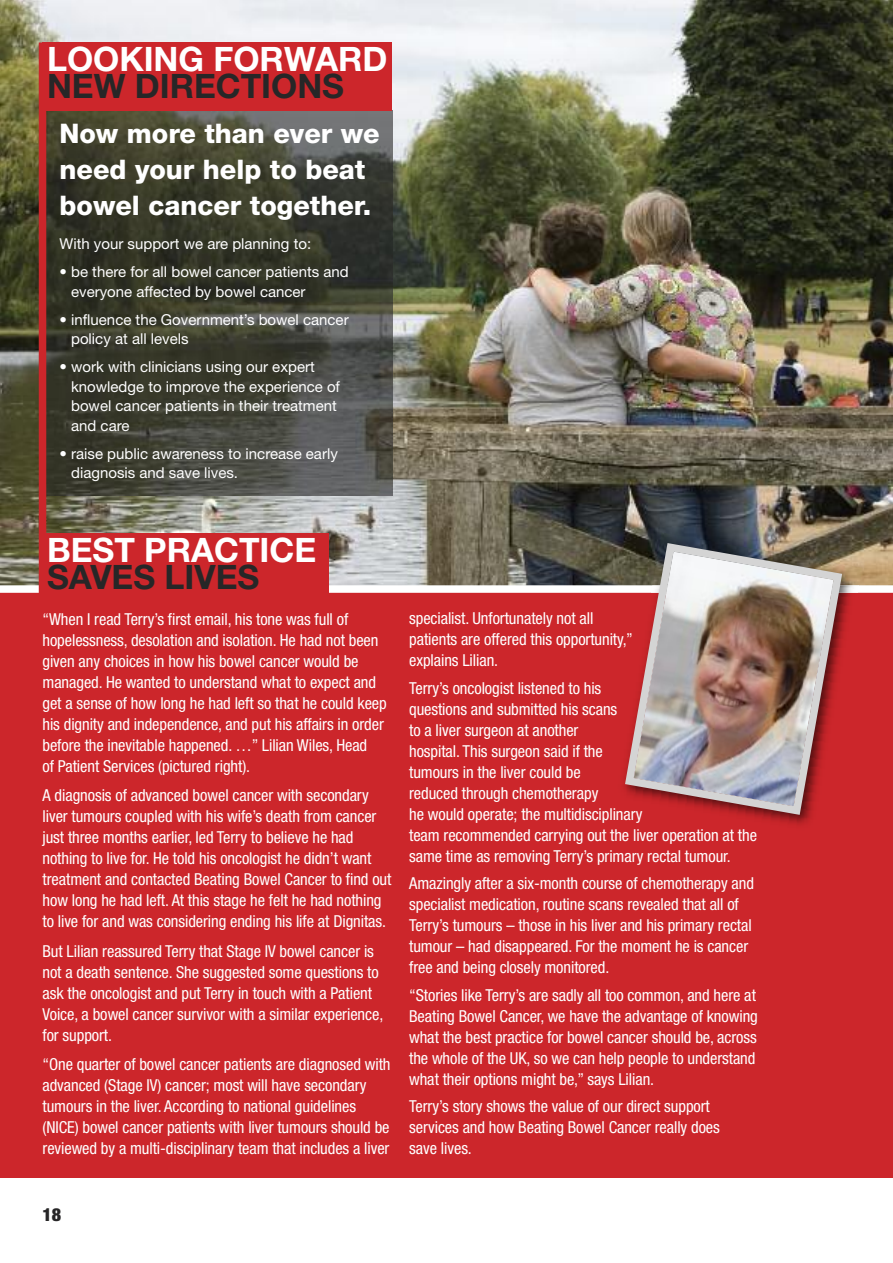
<style>
.page{position:relative;width:893px;height:1263px;background:#fff}
.page>*{position:absolute;margin:0;border:0;box-sizing:border-box;transform-origin:0 0}
.t1{font:700 33.75px "Helvetica Neue";color:#fff}
.t2{font:700 33.75px "Helvetica Neue";color:#272627}
.t3{font:800 27px/36px "Helvetica Neue";color:#fff}
.t4{font:900 condensed 18px "Helvetica Neue";color:#272627}
.t5{font:condensed 16.5px/21px "Helvetica Neue";letter-spacing:-.005em;color:#fff}
.t6{font:15px/19.5px "Helvetica Neue";color:#fff}
</style>
<div class="page">
<img style="left:0;top:0;width:893px;height:585px">
<img style="left:46px;top:111px;width:346px;height:384px">
<div style="left:0;top:587px;width:893px;height:591px;background:#cc262b"></div>
<div style="left:43px;top:43px;width:349px;height:68px;background:#cc262b"></div>
<div style="left:0;top:585px;width:893px;height:8px;background:#fff"></div>
<div style="left:43px;top:533px;width:286px;height:68px;background:#cc262b"></div>
<div style="left:39px;top:43px;width:7px;height:551px;background:#cc262b"></div>
<img style="left:652px;top:532px;width:210px;height:53px">
<img style="left:846px;top:585px;width:13px;height:8px">
<img style="left:621px;top:539px;width:225px;height:280px">
<h1 class="t1" style="left:47px;top:47px;width:342px">LOOKING FORWARD</h1>
<h1 class="t2" style="left:47px;top:74px;width:299px">NEW DIRECTIONS</h1>
<h2 class="t3" style="left:60px;top:117px;width:322px">Now more than ever we need your help to beat bowel cancer together.</h2>
<p class="t6" style="left:60px;top:234px;width:253px">With your support we are planning to:</p>
<p class="t6" style="left:71px;top:262px;width:279px;text-indent:-12px">• be there for all bowel cancer patients and everyone affected by bowel cancer</p>
<p class="t6" style="left:71px;top:310px;width:279px;text-indent:-12px">• influence the Government’s bowel cancer policy at all levels</p>
<p class="t6" style="left:71px;top:357px;width:270px;text-indent:-12px">• work with clinicians using our expert knowledge to improve the experience of bowel cancer patients in their treatment and care</p>
<p class="t6" style="left:71px;top:444px;width:268px;text-indent:-12px">• raise public awareness to increase early diagnosis and save lives.</p>
<h1 class="t1" style="left:47px;top:537px;width:271px">BEST PRACTICE</h1>
<h1 class="t2" style="left:47px;top:564px;width:214px">SAVES LIVES</h1>
<p class="t5" style="left:43px;top:610px;width:346px">“When I read Terry’s first email, his tone was full of hopelessness, desolation and isolation. He had not been given any choices in how his bowel cancer would be managed. He wanted to understand what to expect and get a sense of how long he had left so that he could keep his dignity and independence, and put his affairs in order before the inevitable happened. …” Lilian Wiles, Head<br>of Patient Services (pictured right).</p>
<p class="t5" style="left:43px;top:786px;width:350px">A diagnosis of advanced bowel cancer with secondary liver tumours coupled with his wife’s death from cancer just three months earlier, led Terry to believe he had nothing to live for. He told his oncologist he didn’t want treatment and contacted Beating Bowel Cancer to find out how long he had left. At this stage he felt he had nothing to live for and was considering ending his life at Dignitas.</p>
<p class="t5" style="left:43px;top:942px;width:342px">But Lilian reassured Terry that Stage IV bowel cancer is not a death sentence. She suggested some questions to ask the oncologist and put Terry in touch with a Patient Voice, a bowel cancer survivor with a similar experience, for support.</p>
<p class="t5" style="left:43px;top:1055px;width:349px">“One quarter of bowel cancer patients are diagnosed with advanced (Stage IV) cancer; most will have secondary tumours in the liver. According to national guidelines (NICE) bowel cancer patients with liver tumours should be reviewed by a multi-disciplinary team that includes a liver</p>
<p class="t5" style="left:409px;top:609px;width:225px">specialist. Unfortunately not all patients are offered this opportunity,” explains Lilian.</p>
<p class="t5" style="left:409px;top:679px;width:349px">Terry’s oncologist listened to his<br>questions and submitted his scans<br>to a liver surgeon at another<br>hospital. This surgeon said if the<br>tumours in the liver could be<br>reduced through chemotherapy<br>he would operate; the multidisciplinary<br>team recommended carrying out the liver operation at the same time as removing Terry’s primary rectal tumour.</p>
<p class="t5" style="left:409px;top:874px;width:346px">Amazingly after a six-month course of chemotherapy and specialist medication, routine scans revealed that all of Terry’s tumours – those in his liver and his primary rectal tumour – had disappeared. For the moment he is cancer free and being closely monitored.</p>
<p class="t5" style="left:409px;top:985px;width:350px">“Stories like Terry’s are sadly all too common, and here at Beating Bowel Cancer, we have the advantage of knowing what the best practice for bowel cancer should be, across the whole of the UK, so we can help people to understand what their options might be,” says Lilian.</p>
<p class="t5" style="left:409px;top:1097px;width:312px">Terry’s story shows the value of our direct support services and how Beating Bowel Cancer really does save lives.</p>
<p class="t4" style="left:43px;top:1203px;width:20px">18</p>
</div>
